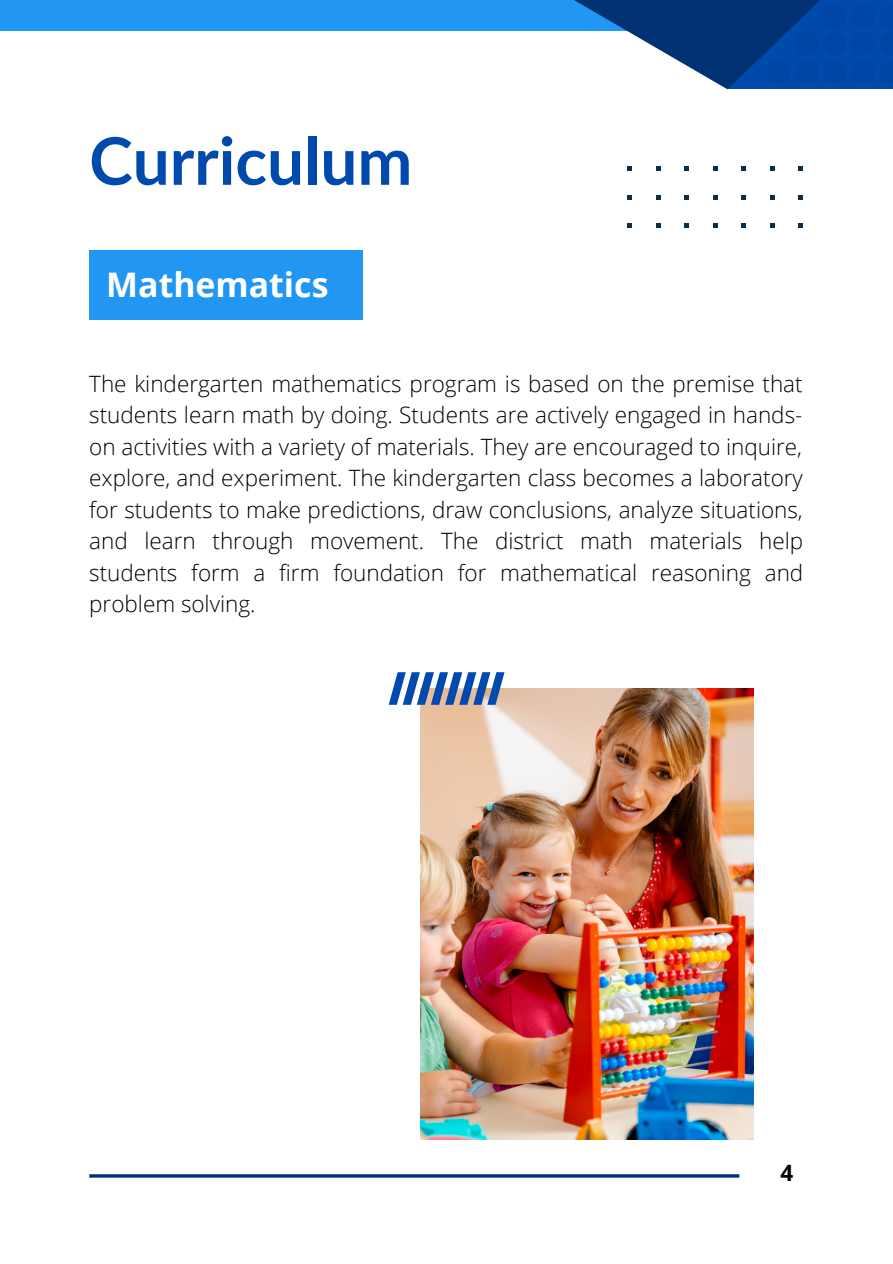
<style>
.page{position:relative;width:893px;height:1264px;background:#fff}
.page>*{position:absolute;margin:0;border:0;box-sizing:border-box;transform-origin:0 0}
.t1{font:700 65.55px "Lato";color:#004aad}
.t2{font:700 33.9px "Open Sans";color:#fff}
.t3{font:300 22.5px/31.5px "Open Sans";color:#000;text-align:justify}
.t4{font:700 22.5px "Open Sans";color:#000}
</style>
<div class="page">
<hr style="left:89px;top:1174px;width:650px;height:3px;background:#003172">
<img style="left:420px;top:688px;width:333px;height:451px">
<svg style="left:389px;top:672px;width:115px;height:32px"></svg>
<svg style="left:627px;top:167px;width:5px;height:4px"></svg>
<svg style="left:627px;top:195px;width:5px;height:5px"></svg>
<svg style="left:627px;top:224px;width:5px;height:3px"></svg>
<svg style="left:656px;top:167px;width:4px;height:4px"></svg>
<svg style="left:656px;top:195px;width:4px;height:5px"></svg>
<svg style="left:656px;top:224px;width:4px;height:3px"></svg>
<svg style="left:684px;top:167px;width:5px;height:4px"></svg>
<svg style="left:684px;top:195px;width:5px;height:5px"></svg>
<svg style="left:684px;top:224px;width:5px;height:3px"></svg>
<svg style="left:713px;top:167px;width:4px;height:4px"></svg>
<svg style="left:713px;top:195px;width:4px;height:5px"></svg>
<svg style="left:713px;top:224px;width:4px;height:3px"></svg>
<svg style="left:741px;top:167px;width:5px;height:4px"></svg>
<svg style="left:741px;top:195px;width:5px;height:5px"></svg>
<svg style="left:741px;top:224px;width:5px;height:3px"></svg>
<svg style="left:770px;top:167px;width:4px;height:4px"></svg>
<svg style="left:770px;top:195px;width:4px;height:5px"></svg>
<svg style="left:770px;top:224px;width:4px;height:3px"></svg>
<svg style="left:798px;top:167px;width:5px;height:4px"></svg>
<svg style="left:798px;top:195px;width:5px;height:5px"></svg>
<svg style="left:798px;top:224px;width:5px;height:3px"></svg>
<div style="left:0;top:0;width:699px;height:31px;background:#2296f3"></div>
<svg style="left:574px;top:0;width:153px;height:89px"></svg>
<svg style="left:727px;top:0;width:165px;height:89px;background:#003986"></svg>
<svg style="left:766px;top:4px;width:126px;height:80px;background:#0044a0"></svg>
<div style="left:89px;top:250px;width:273px;height:69px;background:#2296f3"></div>
<p class="t1" style="left:89px;top:120px;width:324px">Curriculum</p>
<p class="t2" style="left:106px;top:261px;width:224px">Mathematics</p>
<p class="t3" style="left:89px;top:367px;width:715px">The kindergarten mathematics program is based on the premise that students learn math by doing. Students are actively engaged in hands&shy;on activities with a variety of materials. They are encouraged to inquire, explore, and experiment. The kindergarten class becomes a laboratory for students to make predictions, draw conclusions, analyze situations, and learn through movement. The district math materials help students form a firm foundation for mathematical reasoning and problem solving.</p>
<p class="t4" style="left:780px;top:1156px;width:14px">4</p>
</div>
